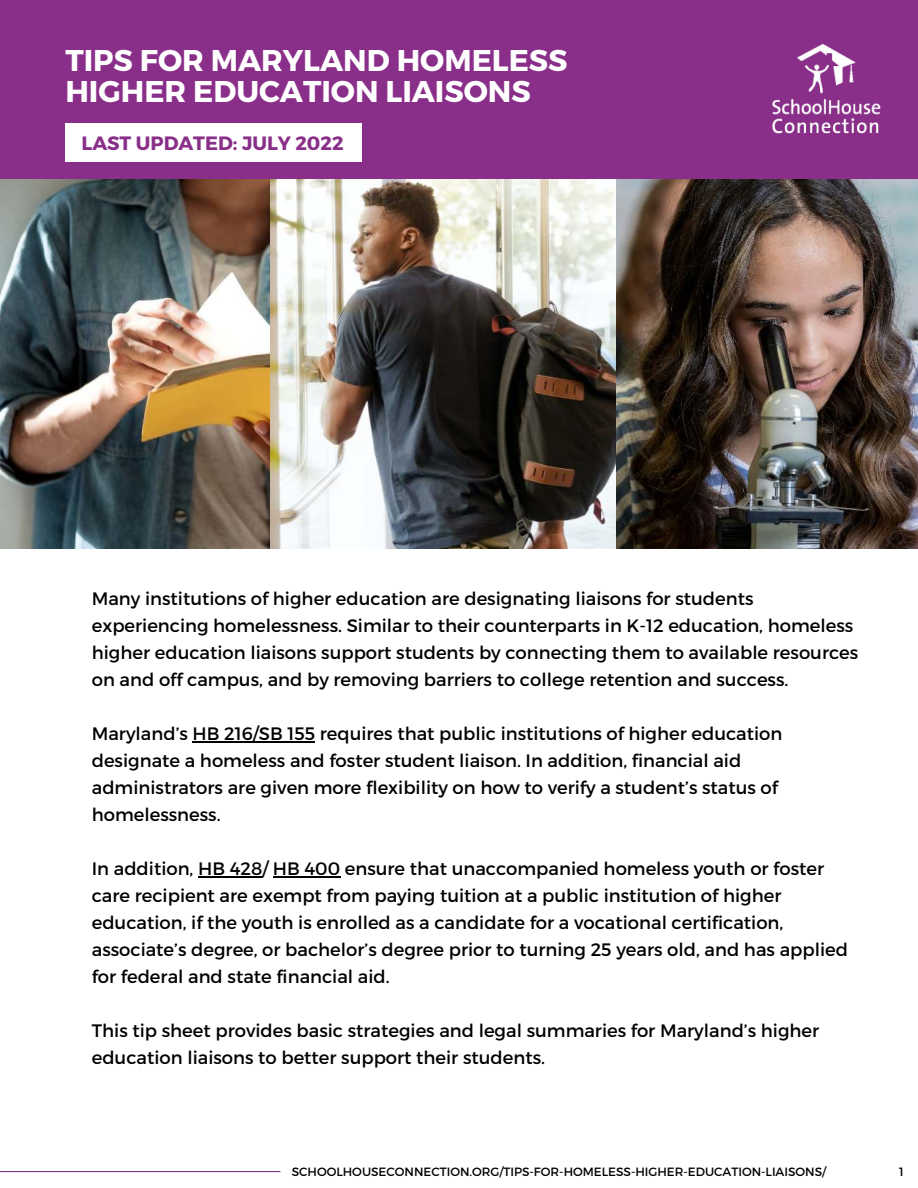
<style>
.page{position:relative;width:918px;height:1188px;background:#fff}
.page>*{position:absolute;margin:0;border:0;box-sizing:border-box;transform-origin:0 0}
.t1{font:700 30px/30.3px "Montserrat";color:#fff}
.t2{font:700 19.35px "Montserrat";color:#8a2f89}
.t3{font:18px/27px "Montserrat";color:#000}
.t4{font:12px "Montserrat";color:#000}
</style>
<div class="page">
<img style="left:616px;top:179px;width:302px;height:369px">
<img style="left:270px;top:179px;width:345px;height:369px">
<img style="left:0;top:179px;width:270px;height:369px">
<div style="left:0;top:0;width:918px;height:179px;background:#8a2f89"></div>
<img style="left:772px;top:43px;width:109px;height:91px">
<div style="left:65px;top:123px;width:297px;height:39px;background:#fff"></div>
<hr style="left:193px;top:741px;width:122px;height:2px;background:#000">
<hr style="left:198px;top:876px;width:64px;height:2px;background:#000">
<hr style="left:273px;top:876px;width:67px;height:2px;background:#000">
<svg style="left:0;top:1171px;width:280px;height:1px"></svg>
<h1 class="t1" style="left:65px;top:46px;width:504px">TIPS FOR MARYLAND HOMELESS<br>HIGHER EDUCATION LIAISONS</h1>
<p class="t2" style="left:82px;top:131px;width:264px">LAST UPDATED: JULY 2022</p>
<p class="t3" style="left:92px;top:585px;width:768px">Many institutions of higher education are designating liaisons for students experiencing homelessness. Similar to their counterparts in K-12 education, homeless higher education liaisons support students by connecting them to available resources on and off campus, and by removing barriers to college retention and success.</p>
<p class="t3" style="left:92px;top:720px;width:692px">Maryland’s HB 216/SB 155 requires that public institutions of higher education designate a homeless and foster student liaison. In addition, financial aid administrators are given more flexibility on how to verify a student’s status of homelessness.</p>
<p class="t3" style="left:92px;top:855px;width:758px">In addition, HB 428/ HB 400 ensure that unaccompanied homeless youth or foster care recipient are exempt from paying tuition at a public institution of higher education, if the youth is enrolled as a candidate for a vocational certification, associate’s degree, or bachelor’s degree prior to turning 25 years old, and has applied for federal and state financial aid.</p>
<p class="t3" style="left:92px;top:1017px;width:729px">This tip sheet provides basic strategies and legal summaries for Maryland’s higher education liaisons to better support their students.</p>
<p class="t4" style="left:292px;top:1164px;width:536px">SCHOOLHOUSECONNECTION.ORG/TIPS-FOR-HOMELESS-HIGHER-EDUCATION-LIAISONS/</p>
<p class="t4" style="left:899px;top:1164px;width:6px">1</p>
</div>
